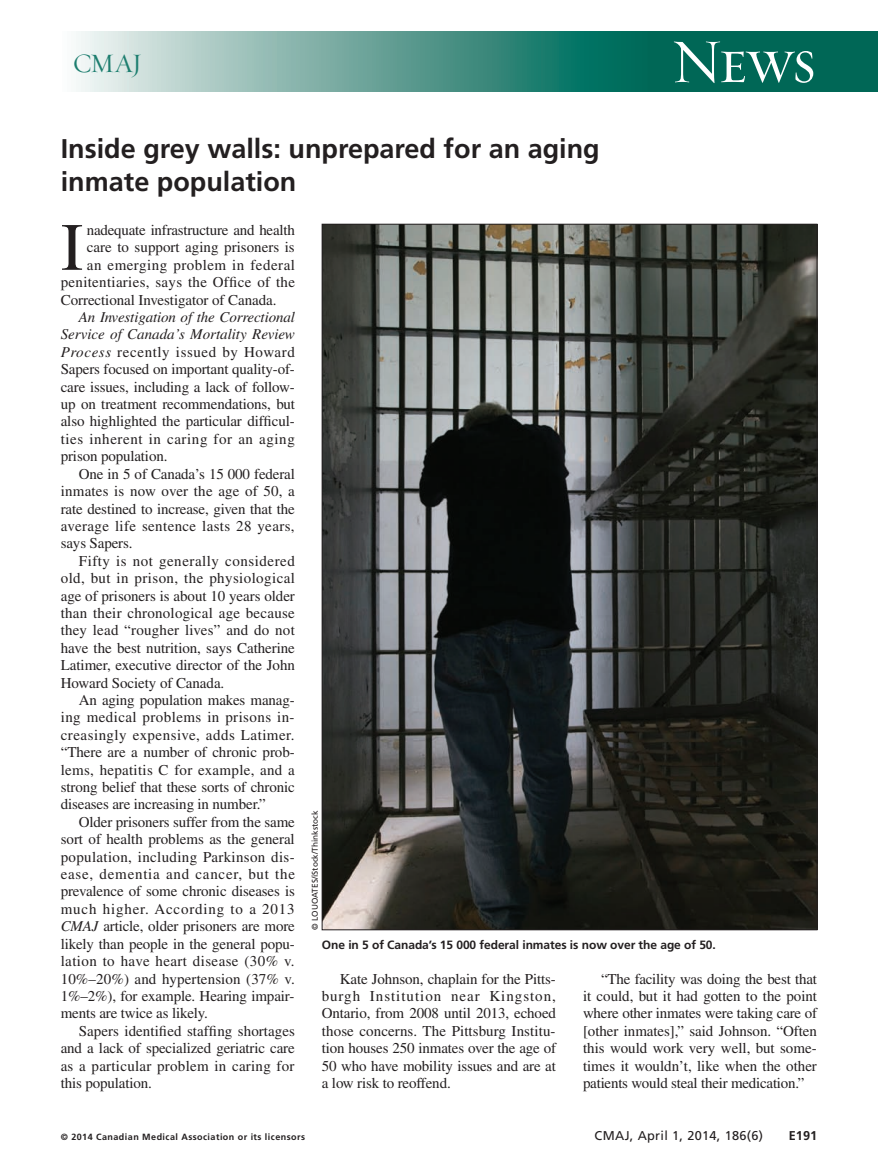
<style>
.page{position:relative;width:878px;height:1175px;background:#fff}
.page>*{position:absolute;margin:0;border:0;box-sizing:border-box;transform-origin:0 0}
.t1{font:67.5px "Times LT Std";color:#231f20}
.t2{font:63px "Requiem Display HTF Small Caps";color:#fff}
.t3{font:700 27px/33px "Frutiger LT Std";color:#231f20}
.t4{font:27px "Requiem Display HTF Roman";color:#1d7e6f}
.t5{font:15px/17.4px "Times LT Std";letter-spacing:-.01em;color:#231f20;text-align:justify}
.t6{font:15px "Times LT Std";letter-spacing:.02em;color:#231f20}
.t7{font:15px "Times LT Std";letter-spacing:.03em;color:#231f20}
.t8{font:12.75px "Frutiger LT Std";letter-spacing:.025em;color:#231f20}
.t9{font:700 12.75px "Frutiger LT Std";color:#231f20}
.t10{font:700 12px "Frutiger LT Std";letter-spacing:-.005em;color:#231f20}
.t11{font:700 9px "Frutiger LT Std";letter-spacing:.05em;color:#231f20}
.t12{font:8.25px "Frutiger LT Std";color:#231f20}
.s1{font-style:italic}
</style>
<div class="page">
<div style="left:618px;top:32px;width:260px;height:60px;background:#006756"></div>
<div style="left:61px;top:32px;width:586px;height:60px;background:linear-gradient(to right,#f5f3f2,#006150)"></div>
<img style="left:324px;top:226px;width:491px;height:702px">
<h3 class="t4" style="left:73px;top:47px;width:71px">CMAJ</h3>
<h3 class="t3" style="left:61px;top:134px;width:540px">Inside grey walls: unprepared for an aging inmate population</h3>
<h2 class="t2" style="left:670px;top:23px;width:147px">News</h2>
<h1 class="t1" style="left:61px;top:224px;width:24px">I</h1>
<p class="t5" style="left:87px;top:223px;width:209px">nadequate infrastructure and health</p>
<p class="t5" style="left:87px;top:240px;width:209px">care to support aging prisoners is</p>
<p class="t7" style="left:87px;top:259px;width:210px">an emerging problem in federal</p>
<p class="t6" style="left:61px;top:277px;width:236px">penitentiaries, says the Office of the</p>
<p class="t5" style="left:61px;top:292px;width:217px">Correctional Investigator of Canada.</p>
<p class="t5" style="left:61px;top:310px;width:236px;text-indent:18px"><span class="s1">An Investigation of the Correctional Service of Canada’s Mortality Review Process</span> recently issued by Howard Sapers focused on important quality-of&shy;care issues, including a lack of follow&shy;up on treatment recommendations, but also highlighted the particular difficul&shy;ties inherent in caring for an aging prison population.</p>
<p class="t5" style="left:61px;top:466px;width:236px;text-indent:18px">One in 5 of Canada’s 15 000 federal inmates is now over the age of 50, a rate destined to increase, given that the average life sentence lasts 28 years, says Sapers.</p>
<p class="t5" style="left:61px;top:553px;width:236px;text-indent:18px">Fifty is not generally considered old, but in prison, the physiological age of prisoners is about 10 years older than their chronological age because they lead “rougher lives” and do not have the best nutrition, says Catherine Latimer, executive director of the John Howard Society of Canada.</p>
<p class="t5" style="left:61px;top:693px;width:235px;text-indent:18px">An aging population makes manag&shy;ing medical problems in prisons in - creasingly expensive, adds Latimer. “There are a number of chronic prob&shy;lems, hepatitis C for example, and a strong belief that these sorts of chronic diseases are increasing in number.”</p>
<p class="t5" style="left:61px;top:814px;width:236px;text-indent:18px">Older prisoners suffer from the same sort of health problems as the general population, including Parkinson dis&shy;ease, dementia and cancer, but the prevalence of some chronic diseases is much higher. According to a 2013<br><span class="s1">CMAJ</span> article, older prisoners are more likely than people in the general popu&shy;lation to have heart disease (30% v.<br>10%–20%) and hypertension (37% v.<br>1%–2%), for example. Hearing impair&shy;ments are twice as likely.</p>
<p class="t5" style="left:61px;top:1023px;width:236px;text-indent:18px">Sapers identified staffing shortages and a lack of specialized geriatric care as a particular problem in caring for this population.</p>
<p class="t12" style="left:311px;top:929px;width:121px;rotate:-90deg">© LOUOATES/iStock/Thinkstock</p>
<p class="t10" style="left:322px;top:940px;width:395px">One in 5 of Canada’s 15 000 federal inmates is now over the age of 50.</p>
<p class="t5" style="left:322px;top:971px;width:236px;text-indent:18px">Kate Johnson, chaplain for the Pitts&shy;burgh Institution near Kingston, Ontario, from 2008 until 2013, echoed those concerns. The Pittsburg Institu&shy;tion houses 250 inmates over the age of 50 who have mobility issues and are at a low risk to reoffend.</p>
<p class="t5" style="left:583px;top:971px;width:235px;text-indent:18px">“The facility was doing the best that it could, but it had gotten to the point where other inmates were taking care of [other inmates],” said Johnson. “Often this would work very well, but some&shy;times it wouldn’t, like when the other patients would steal their medication.”</p>
<p class="t11" style="left:61px;top:1132px;width:246px">© 2014 Canadian Medical Association or its licensors</p>
<p class="t8" style="left:594px;top:1130px;width:170px">CMAJ, April 1, 2014, 186(6)</p>
<p class="t9" style="left:788px;top:1130px;width:30px">E191</p>
</div>
